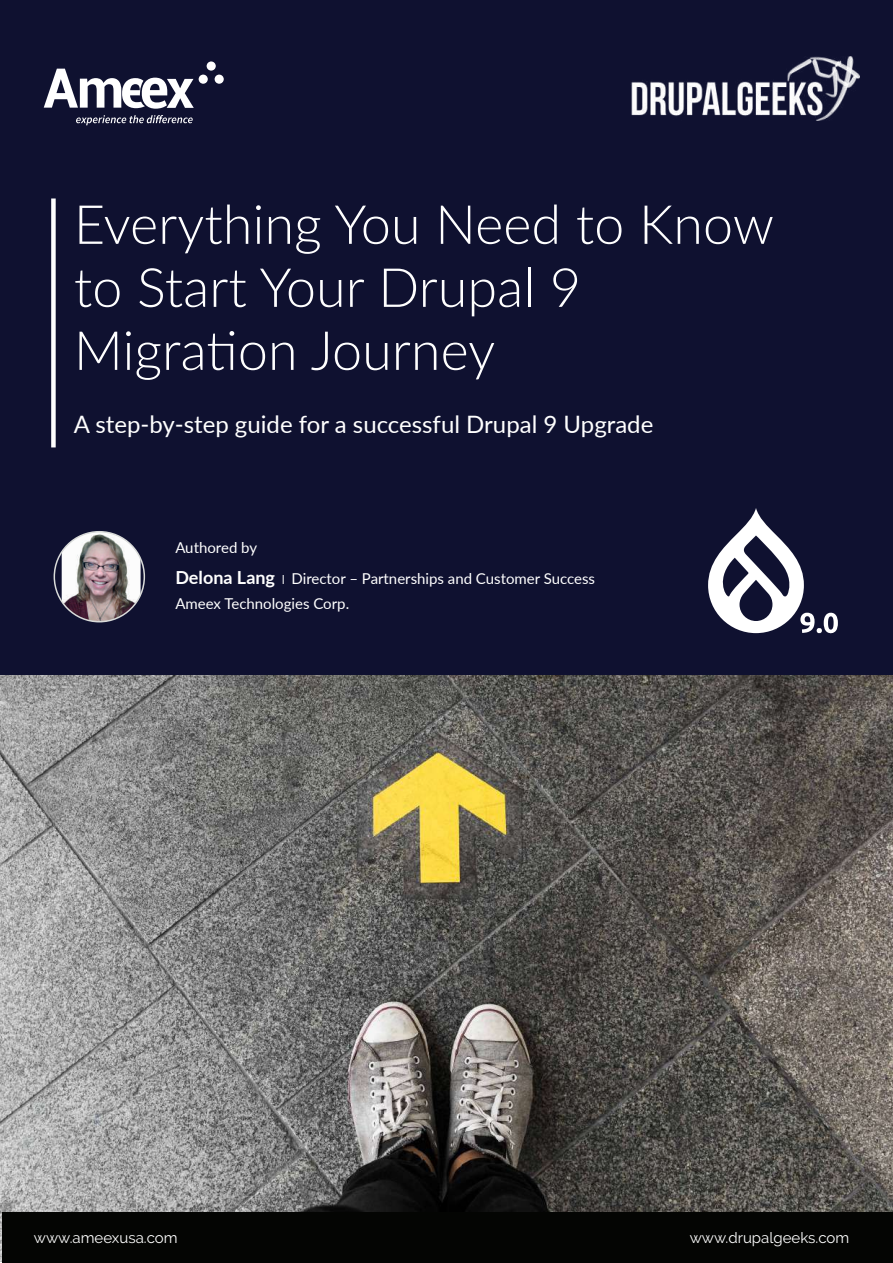
<style>
.page{position:relative;width:893px;height:1263px;background:#fff}
.page>*{position:absolute;margin:0;border:0;box-sizing:border-box;transform-origin:0 0}
.t1{font:300 54px/63px "Lato";color:#fff}
.t2{font:24px "Lato";color:#fff}
.t3{font:15px/24.8px "Lato";color:#fff}
.t4{font:15px "Raleway";color:#fff}
.s1{font-weight:700;font-size:18px}
</style>
<div class="page">
<div style="left:0;top:0;width:893px;height:1261px;background:#0f1130"></div>
<img style="left:0;top:676px;width:893px;height:585px">
<svg style="left:76px;top:115px;width:117px;height:10px"></svg>
<svg style="left:44px;top:69px;width:150px;height:40px"></svg>
<div style="left:199px;top:75px;width:9px;height:9px;background:#fff;border-radius:50%"></div>
<div style="left:215px;top:75px;width:9px;height:9px;background:#fff;border-radius:50%"></div>
<div style="left:207px;top:61px;width:9px;height:10px;background:#fff;border-radius:50%"></div>
<div style="left:51px;top:198px;width:5px;height:249px;background:#fff"></div>
<img style="left:62px;top:532px;width:79px;height:89px">
<div style="left:54px;top:531px;width:91px;height:91px;border:2px solid #d9dbd9;border-radius:50%"></div>
<div style="left:2px;top:1212px;width:891px;height:51px;background:#040503"></div>
<svg style="left:708px;top:508px;width:130px;height:126px"></svg>
<img style="left:631px;top:57px;width:228px;height:63px">
<h1 class="t1" style="left:74px;top:191px;width:702px">Everything You Need to Know to Start Your Drupal 9<br>Migration Journey</h1>
<h2 class="t2" style="left:74px;top:407px;width:581px">A step-by-step guide for a successful Drupal 9 Upgrade</h2>
<p class="t3" style="left:175px;top:534px;width:83px">Authored by</p>
<p class="t3" style="left:175px;top:565px;width:421px"><span class="s1">Delona Lang</span> Director – Partnerships and Customer Success<br>Ameex Technologies Corp.</p>
<p class="t4" style="left:34px;top:1229px;width:145px">www.ameexusa.com</p>
<p class="t4" style="left:690px;top:1229px;width:161px">www.drupalgeeks.com</p>
</div>
